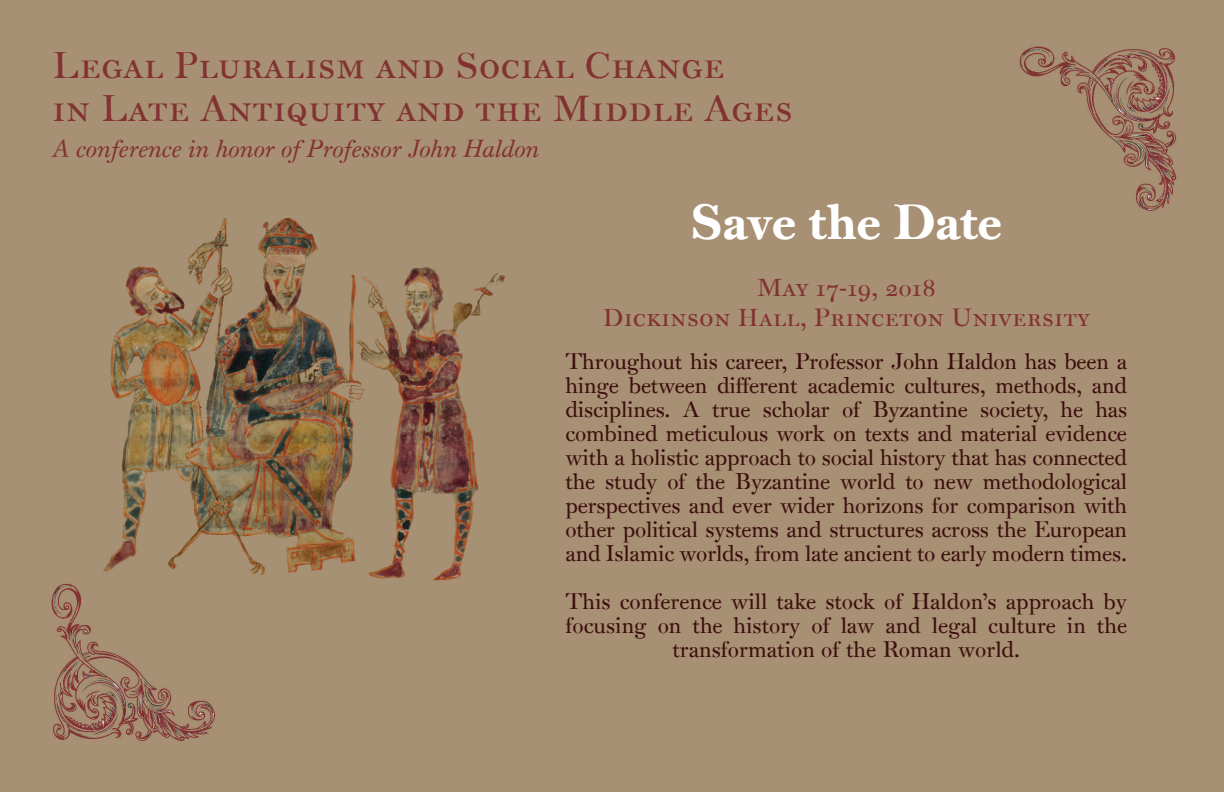
<style>
.page{position:relative;width:1224px;height:792px;background:#a79073}
.page>*{position:absolute;margin:0;border:0;box-sizing:border-box;transform-origin:0 0}
.t1{font:48px "Princeton Monti BD";color:#fff}
.t2{font:36px/43.2px "Princeton Monti S Cap";color:#833233}
.t3{font:24.2px/29.2px "Princeton Monti S Cap";color:#833233;text-align:center}
.t4{font:italic 24px "Princeton Monti";color:#833233}
.t5{font:22px/24px "Princeton Monti OS";color:#3d0e0f;text-align:justify}
</style>
<div class="page">
<img style="left:103px;top:218px;width:402px;height:363px">
<img style="left:1019px;top:46px;width:158px;height:165px">
<img style="left:51px;top:583px;width:164px;height:158px">
<img style="left:97px;top:583px;width:118px;height:21px">
<img style="left:100px;top:576px;width:117px;height:15px">
<h2 class="t2" style="left:52px;top:43px;width:743px">Legal Pluralism and Social Change<br>in Late Antiquity and the Middle Ages</h2>
<p class="t4" style="left:52px;top:134px;width:489px">A conference in honor of Professor John Haldon</p>
<h1 class="t1" style="left:691px;top:192px;width:313px">Save the Date</h1>
<p class="t3" style="left:603px;top:273px;width:489px">May 17-19, 2018<br>Dickinson Hall, Princeton University</p>
<p class="t5" style="left:566px;top:349px;width:563px">Throughout his career, Professor John Haldon has been a hinge between different academic cultures, methods, and disciplines. A true scholar of Byzantine society, he has combined meticulous work on texts and material evidence with a holistic approach to social history that has connected the study of the Byzantine world to new methodological perspectives and ever wider horizons for comparison with other political systems and structures across the European and Islamic worlds, from late ancient to early modern times.</p>
<p class="t5" style="left:566px;top:589px;width:563px;text-align:center">This conference will take stock of Haldon’s approach by focusing on the history of law and legal culture in the transformation of the Roman world.</p>
</div>
